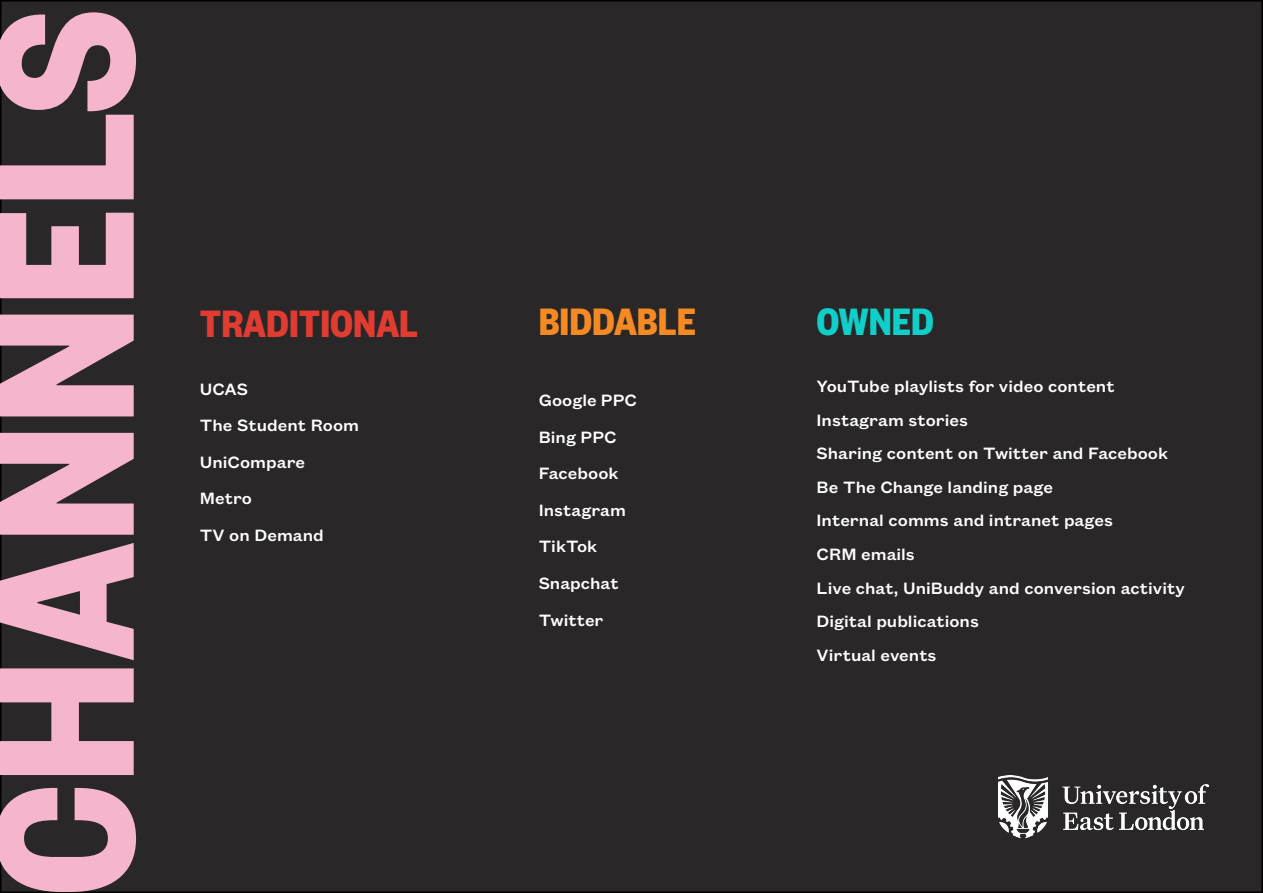
<style>
.page{position:relative;width:1263px;height:893px;background:#fff}
.page>*{position:absolute;margin:0;border:0;box-sizing:border-box;transform-origin:0 0}
.t1{font:700 214.95px "Founders Grotesk Condensed";color:#f5b5cd}
.t2{font:700 42px "Founders Grotesk Condensed";color:#e03c32}
.t3{font:700 42px "Founders Grotesk Condensed";color:#f48a24}
.t4{font:700 42px "Founders Grotesk Condensed";color:#10cfc8}
.t5{font:500 18px/36.6px "Founders Grotesk Text";color:#fff}
</style>
<div class="page">
<div style="left:1px;top:1px;width:1261px;height:891px;background:#292728"></div>
<img style="left:998px;top:776px;width:211px;height:63px">
<h1 class="t1" style="left:-69px;top:897px;width:889px;rotate:-90deg">CHANNELS</h1>
<h2 class="t2" style="left:200px;top:297px;width:220px">TRADITIONAL</h2>
<h2 class="t3" style="left:539px;top:296px;width:159px">BIDDABLE</h2>
<p class="t5" style="left:200px;top:369px;width:161px">UCAS<br>The Student Room<br>UniCompare<br>Metro<br>TV on Demand</p>
<p class="t5" style="left:539px;top:381px;width:100px">Google PPC<br>Bing PPC<br>Facebook<br>Instagram<br>TikTok<br>Snapchat<br>Twitter</p>
<h2 class="t4" style="left:816px;top:296px;width:119px">OWNED</h2>
<p class="t5" style="left:816px;top:368px;width:370px;line-height:33.6px">YouTube playlists for video content<br>Instagram stories<br>Sharing content on Twitter and Facebook<br>Be The Change landing page<br>Internal comms and intranet pages<br>CRM emails<br>Live chat, UniBuddy and conversion activity<br>Digital publications<br>Virtual events</p>
</div>
